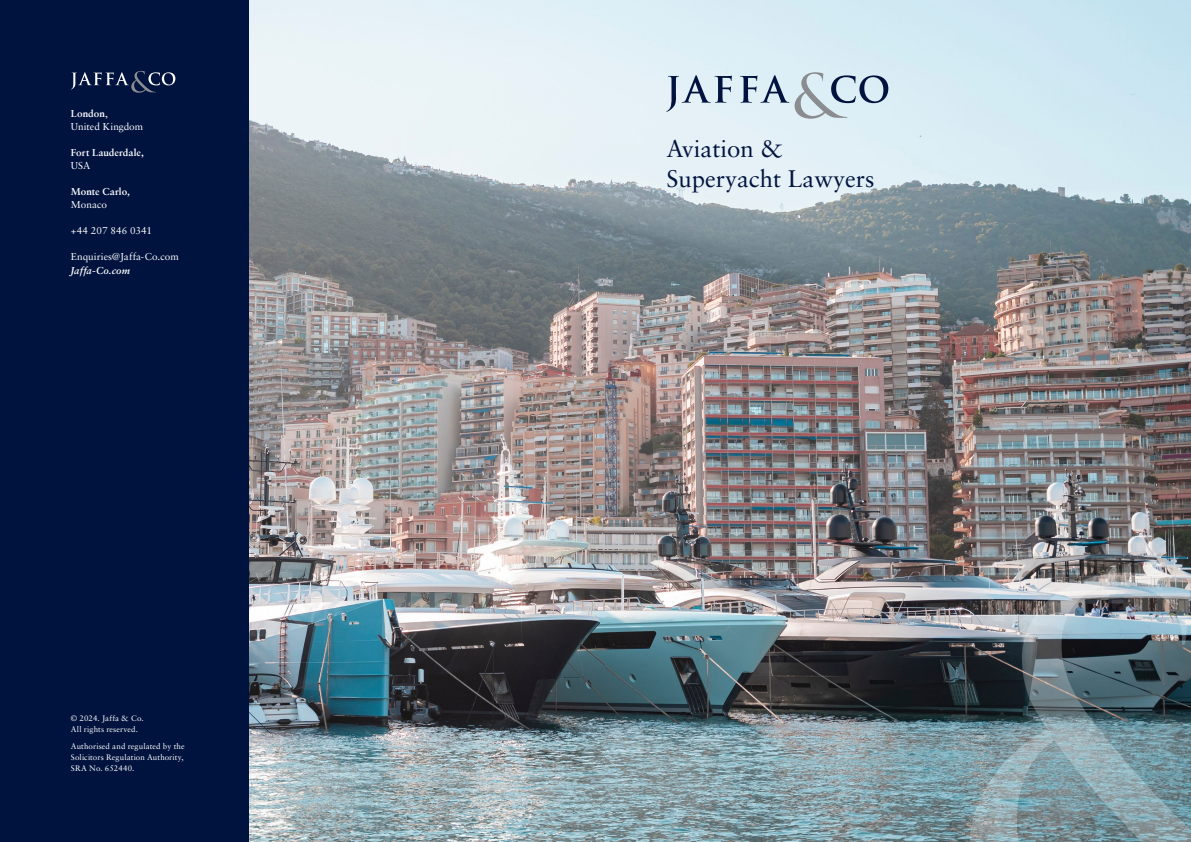
<style>
.page{position:relative;width:1191px;height:842px;background:#fff}
.page>*{position:absolute;margin:0;border:0;box-sizing:border-box;transform-origin:0 0}
.t1{font:24px/30px "Sabon LT Pro";color:#00133e}
.t2{font:10px "Sabon LT Pro";letter-spacing:.005em;color:#fff}
.t3{font:700 10px "Sabon LT Pro";letter-spacing:.005em;color:#fff}
.t4{font:italic 700 10px "Sabon LT Pro";letter-spacing:.005em;color:#fff}
.t5{font:8px/11px "Sabon LT Pro";letter-spacing:.015em;color:#fff;text-align:justify}
.s1{font-weight:400}
</style>
<div class="page">
<img style="left:604px;top:0;width:587px;height:842px">
<svg style="left:666px;top:75px;width:66px;height:37px;background:#b3c1d0"></svg>
<svg style="left:740px;top:72px;width:148px;height:47px;background:#bccdd8"></svg>
<img style="left:969px;top:573px;width:222px;height:269px">
<div style="left:0;top:0;width:249px;height:842px;background:#00133e"></div>
<svg style="left:71px;top:71px;width:104px;height:22px"></svg>
<img style="left:249px;top:0;width:355px;height:842px">
<p class="t3" style="left:71px;top:107px;width:39px">London<span class="s1">,</span></p>
<p class="t2" style="left:71px;top:120px;width:74px">United Kingdom</p>
<p class="t3" style="left:71px;top:146px;width:75px">Fort Lauderdale,</p>
<p class="t2" style="left:71px;top:159px;width:21px">USA</p>
<p class="t3" style="left:71px;top:185px;width:61px">Monte Carlo,</p>
<p class="t2" style="left:71px;top:198px;width:38px">Monaco</p>
<p class="t2" style="left:71px;top:224px;width:82px">+44 207 846 0341</p>
<p class="t2" style="left:71px;top:250px;width:109px">Enquiries@Jaffa-Co.com</p>
<p class="t4" style="left:71px;top:264px;width:61px">Jaffa-Co.com</p>
<p class="t5" style="left:71px;top:713px;width:74px">© 2024. Jaffa &amp; Co.</p>
<p class="t5" style="left:71px;top:724px;width:69px">All rights reserved.</p>
<p class="t5" style="left:71px;top:741px;width:115px">Authorised and regulated by the Solicitors Regulation Authority, SRA No. 652440.</p>
<p class="t1" style="left:666px;top:133px;width:210px">Aviation &amp;<br>Superyacht Lawyers</p>
</div>
